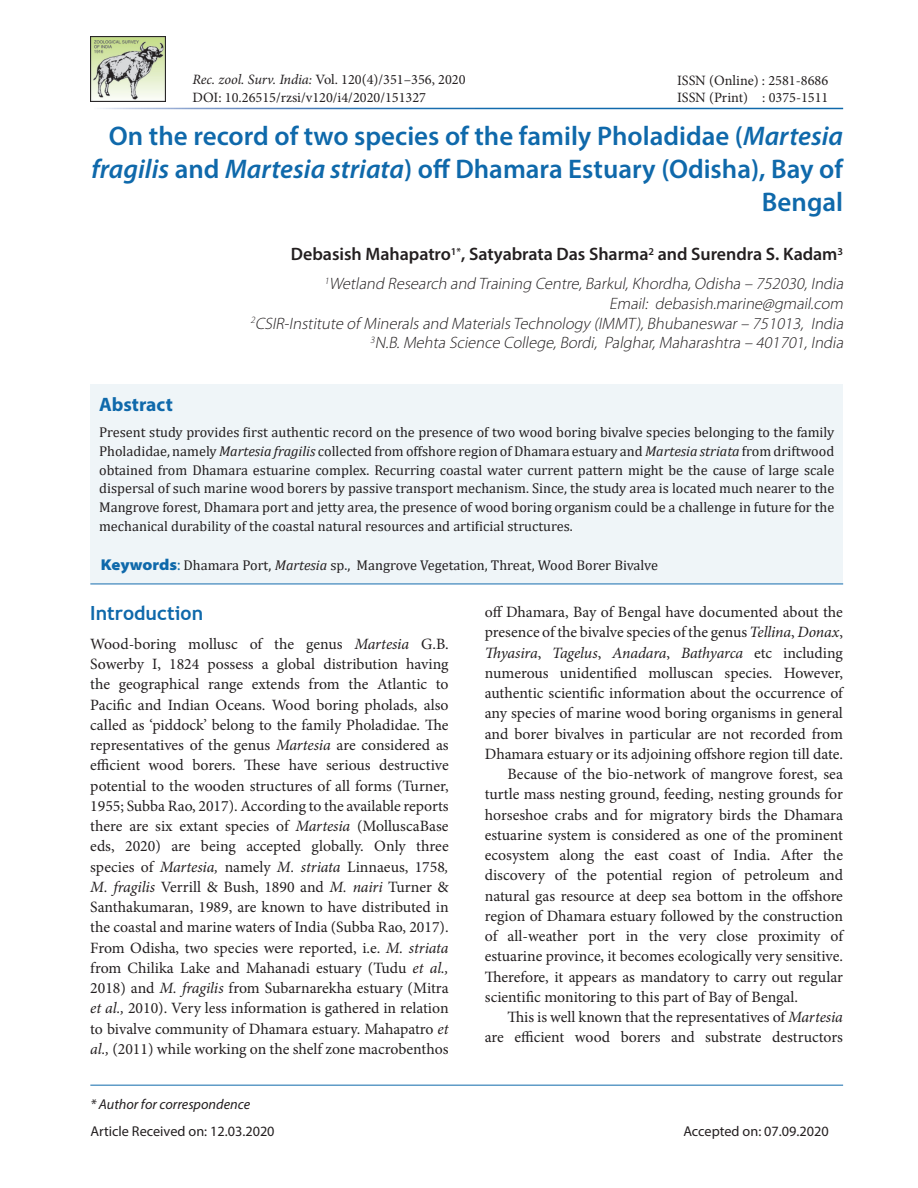
<style>
.page{position:relative;width:918px;height:1188px;background:#fff}
.page>*{position:absolute;margin:0;border:0;box-sizing:border-box;transform-origin:0 0}
.AT{font:600 27px/33px "Myriad Pro";color:#0f69ab;text-align:right}
.t1{font:700 19.5px "Trebuchet MS";color:#0f69ab}
.Abstract_Header{font:700 19.5px "Myriad Pro";color:#0f69ab}
.Authors{font:600 18px "Myriad Pro";color:#231f20}
.Author_Affiliations{font:italic 300 16.5px/19.8px "Myriad Pro";color:#231f20;text-align:right}
.TX{font:15.75px/20.2px "Minion Pro";letter-spacing:-.005em;color:#231f20;text-align:justify}
.TXI{font:15.75px/20.2px "Minion Pro";letter-spacing:-.005em;color:#231f20;text-align:justify}
.Abstract_Body{font:14.25px/18.8px "Cambria";color:#231f20;text-align:justify}
.t2{font:14.25px/17.1px "Minion Pro";color:#231f20}
.KeywordText{font:14.25px "Cambria";color:#231f20}
.t3{font:14.25px "Myriad Pro";color:#231f20}
.t4{font:italic 14.25px "Myriad Pro";color:#231f20}
.s1{font-style:italic}
.s2{font-family:"Myriad Pro";font-weight:900;font-stretch:semi-expanded;font-size:15.75px;color:#0f69ab}
.s3{font-family:"Myriad Pro";font-size:15.75px;color:#0f69ab}
</style>
<div class="page">
<hr style="left:90px;top:1085px;width:753px;height:1px;background:#0f69ab">
<img style="left:90px;top:36px;width:76px;height:65px">
<div style="left:90px;top:384px;width:753px;height:199px;background:#eff5f8"></div>
<hr style="left:90px;top:584px;width:753px;height:1px;background:#0f69ab">
<p class="t2" style="left:192px;top:71px;width:275px"><span class="s1">Rec. zool. Surv. India:</span> Vol. 120(4)/351–356, 2020<br>DOI: 10.26515/rzsi/v120/i4/2020/151327</p>
<p class="t2" style="left:677px;top:72px;width:153px">ISSN (Online) : 2581-8686<br>ISSN (Print) : 0375-1511</p>
<p class="AT" style="left:92px;top:119px;width:753px">On the record of two species of the family Pholadidae (<span class="s1">Martesia fragilis</span> and <span class="s1">Martesia striata</span>) off Dhamara Estuary (Odisha), Bay of<br>Bengal</p>
<p class="Authors" style="left:291px;top:243px;width:554px">Debasish Mahapatro<sup>1*</sup>, Satyabrata Das Sharma<sup>2</sup> and Surendra S. Kadam<sup>3</sup></p>
<p class="Author_Affiliations" style="left:250px;top:274px;width:598px"><sup>1</sup>Wetland Research and Training Centre,Barkul,Khordha,Odisha – 752030,India<br>Email: debasish.marine@gmail.com<br><sup>2</sup>CSIR-Institute of Minerals and Materials Technology (IMMT),Bhubaneswar– 751013, India <sup>3</sup>N.B.Mehta Science College,Bordi, Palghar,Maharashtra – 401701,India</p>
<p class="Abstract_Header" style="left:99px;top:392px;width:75px">Abstract</p>
<p class="Abstract_Body" style="left:99px;top:423px;width:737px">Present study provides first authentic record on the presence of two wood boring bivalve species belonging to the family Pholadidae, namely <span class="s1">Martesia fragilis</span> collected from offshore region of Dhamara estuary and <span class="s1">Martesia striata</span> from driftwood obtained from Dhamara estuarine complex. Recurring coastal water current pattern might be the cause of large scale dispersal of such marine wood borers by passive transport mechanism. Since, the study area is located much nearer to the Mangrove forest, Dhamara port and jetty area, the presence of wood boring organism could be a challenge in future for the mechanical durability of the coastal natural resources and artificial structures.</p>
<p class="KeywordText" style="left:101px;top:557px;width:559px"><span class="s2">Keywords</span><span class="s3">:</span> Dhamara Port, <span class="s1">Martesia</span> sp., Mangrove Vegetation, Threat, Wood Borer Bivalve</p>
<h1 class="t1" style="left:90px;top:601px;width:114px">Introduction</h1>
<p class="TX" style="left:90px;top:634px;width:360px">Wood-boring mollusc of the genus <span class="s1">Martesia</span> G.B.<br>Sowerby I, 1824 possess a global distribution having the geographical range extends from the Atlantic to Pacific and Indian Oceans. Wood boring pholads, also called as ‘piddock’ belong to the family Pholadidae. The representatives of the genus <span class="s1">Martesia</span> are considered as efficient wood borers. These have serious destructive potential to the wooden structures of all forms (Turner, 1955; Subba Rao, 2017). According to the available reports there are six extant species of <span class="s1">Martesia</span> (MolluscaBase eds, 2020) are being accepted globally. Only three species of <span class="s1">Martesia,</span> namely <span class="s1">M. striata</span> Linnaeus, 1758<span class="s1">, M. fragilis</span> Verrill &amp; Bush, 1890 and <span class="s1">M. nairi</span> Turner &amp; Santhakumaran, 1989, are known to have distributed in the coastal and marine waters of India (Subba Rao, 2017).<br>From Odisha, two species were reported, i.e. <span class="s1">M. striata </span>from Chilika Lake and Mahanadi estuary (Tudu <span class="s1">et al., </span>2018) and <span class="s1">M. fragilis</span> from Subarnarekha estuary (Mitra <span class="s1">et al.,</span> 2010). Very less information is gathered in relation to bivalve community of Dhamara estuary. Mahapatro <span class="s1">et al.,</span> (2011) while working on the shelf zone macrobenthos</p>
<p class="TX" style="left:485px;top:602px;width:360px">off Dhamara, Bay of Bengal have documented about the presence of the bivalve species of the genus <span class="s1">Tellina</span>, <span class="s1">Donax</span>, <span class="s1">Thyasira</span>, <span class="s1">Tagelus</span>, <span class="s1">Anadara</span>, <span class="s1">Bathyarca</span> etc including numerous unidentified molluscan species. However, authentic scientific information about the occurrence of any species of marine wood boring organisms in general and borer bivalves in particular are not recorded from Dhamara estuary or its adjoining offshore region till date.</p>
<p class="TXI" style="left:485px;top:764px;width:360px;text-indent:23px">Because of the bio-network of mangrove forest, sea turtle mass nesting ground, feeding, nesting grounds for horseshoe crabs and for migratory birds the Dhamara estuarine system is considered as one of the prominent ecosystem along the east coast of India. After the discovery of the potential region of petroleum and natural gas resource at deep sea bottom in the offshore region of Dhamara estuary followed by the construction of all-weather port in the very close proximity of estuarine province, it becomes ecologically very sensitive.<br>Therefore, it appears as mandatory to carry out regular scientific monitoring to this part of Bay of Bengal.</p>
<p class="TXI" style="left:485px;top:1007px;width:360px;text-align:right">This is well known that the representatives of <span class="s1">Martesia </span>are efficient wood borers and substrate destructors</p>
<p class="t4" style="left:90px;top:1095px;width:161px">* Author for correspondence</p>
<p class="t3" style="left:90px;top:1123px;width:186px">Article Received on: 12.03.2020</p>
<p class="t3" style="left:683px;top:1123px;width:147px">Accepted on: 07.09.2020</p>
</div>
